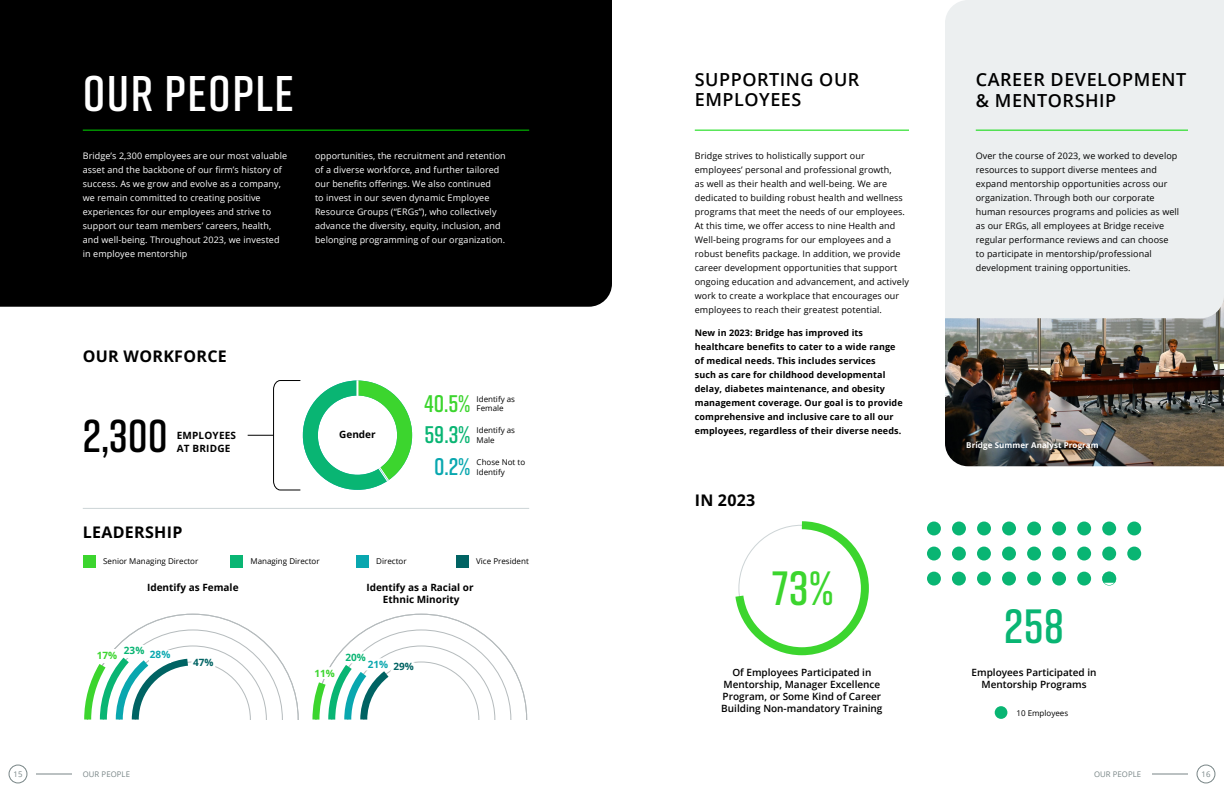
<style>
.page{position:relative;width:1224px;height:792px;background:#fff}
.page>*{position:absolute;margin:0;border:0;box-sizing:border-box;transform-origin:0 0}
.Title_Style{font:600 50px "Rift";letter-spacing:.03em;color:#fff}
.t1{font:600 48px "Rift";color:#3cd52e}
.t2{font:600 48px "Rift";color:#09b573}
.t3{font:600 46px "Rift";color:#000}
.t4{font:600 24px "Rift";color:#3cd52e}
.t5{font:600 24px "Rift";color:#09b573}
.t6{font:600 24px "Rift";color:#09a7af}
.Subtitle_Style{font:600 18px/21px "Open Sans";letter-spacing:.03em;color:#000}
.t7{font:700 16px "Open Sans";letter-spacing:.02em;color:#000}
.t8{font:600 10px/12px "Open Sans";color:#000;text-align:center}
.t9{font:700 10px/12px "Open Sans";color:#000;text-align:center}
.t10{font:700 10px/13px "Open Sans";letter-spacing:.02em;color:#000}
.t11{font:700 10px "Open Sans";color:#09b573}
.t12{font:700 10px "Open Sans";color:#3cd52e}
.t13{font:700 10px "Open Sans";color:#09a7af}
.t14{font:700 10px "Open Sans";color:#006363}
.Paragraph_Style{font:9px/14px "Open Sans";letter-spacing:.01em;color:#000}
.Paragraph_Style-2{font:9px/14px "Open Sans";letter-spacing:.01em;color:#fff}
.Paragraph_Style-3{font:700 9px/14px "Open Sans";letter-spacing:.01em;color:#000}
.t15{font:8px/9.6px "Open Sans";color:#000}
.Paragraph_Style-4{font:700 8px "Open Sans";letter-spacing:.01em;color:#fff}
.Numbers___Callouts_2{font:7.8px "Open Sans";letter-spacing:.01em;color:#788586}
.s1{color:#09a7af}
.s2{color:#006363}
</style>
<div class="page">
<div style="left:0;top:0;width:612px;height:307px;background:#000"></div>
<img style="left:945px;top:318px;width:279px;height:148px">
<div style="left:945px;top:0;width:279px;height:318px;background:#eceff0"></div>
<hr style="left:976px;top:130px;width:212px;height:1px;background:#00d900">
<svg style="left:735px;top:521px;width:134px;height:135px"></svg>
<div style="left:995px;top:706px;width:12px;height:13px;background:#09b573;border-radius:50%"></div>
<div style="left:952px;top:522px;width:14px;height:13px;background:#09b573;border-radius:50%"></div>
<div style="left:952px;top:547px;width:14px;height:13px;background:#09b573;border-radius:50%"></div>
<div style="left:952px;top:572px;width:14px;height:14px;background:#09b573;border-radius:50%"></div>
<div style="left:927px;top:522px;width:14px;height:13px;background:#09b573;border-radius:50%"></div>
<div style="left:927px;top:547px;width:14px;height:13px;background:#09b573;border-radius:50%"></div>
<div style="left:927px;top:572px;width:14px;height:14px;background:#09b573;border-radius:50%"></div>
<div style="left:977px;top:522px;width:14px;height:13px;background:#09b573;border-radius:50%"></div>
<div style="left:977px;top:547px;width:14px;height:13px;background:#09b573;border-radius:50%"></div>
<div style="left:977px;top:572px;width:14px;height:14px;background:#09b573;border-radius:50%"></div>
<div style="left:1127px;top:547px;width:14px;height:13px;background:#09b573;border-radius:50%"></div>
<div style="left:1002px;top:522px;width:14px;height:13px;background:#09b573;border-radius:50%"></div>
<div style="left:1002px;top:547px;width:14px;height:13px;background:#09b573;border-radius:50%"></div>
<div style="left:1002px;top:572px;width:14px;height:14px;background:#09b573;border-radius:50%"></div>
<div style="left:1077px;top:572px;width:14px;height:14px;background:#09b573;border-radius:50%"></div>
<svg style="left:1102px;top:572px;width:14px;height:14px"></svg>
<div style="left:1027px;top:522px;width:14px;height:13px;background:#09b573;border-radius:50%"></div>
<div style="left:1027px;top:547px;width:14px;height:13px;background:#09b573;border-radius:50%"></div>
<div style="left:1027px;top:572px;width:14px;height:14px;background:#09b573;border-radius:50%"></div>
<div style="left:1077px;top:547px;width:14px;height:13px;background:#09b573;border-radius:50%"></div>
<div style="left:1102px;top:547px;width:14px;height:13px;background:#09b573;border-radius:50%"></div>
<div style="left:1052px;top:522px;width:14px;height:13px;background:#09b573;border-radius:50%"></div>
<div style="left:1052px;top:547px;width:14px;height:13px;background:#09b573;border-radius:50%"></div>
<div style="left:1052px;top:572px;width:14px;height:14px;background:#09b573;border-radius:50%"></div>
<div style="left:1077px;top:522px;width:14px;height:13px;background:#09b573;border-radius:50%"></div>
<div style="left:1102px;top:522px;width:14px;height:13px;background:#09b573;border-radius:50%"></div>
<div style="left:1127px;top:522px;width:14px;height:13px;background:#09b573;border-radius:50%"></div>
<hr style="left:695px;top:130px;width:214px;height:1px;background:#00d900">
<hr style="left:83px;top:508px;width:446px;height:1px;background:#cdd4d6">
<div style="left:83px;top:555px;width:12px;height:13px;background:#3cd52e"></div>
<div style="left:230px;top:555px;width:13px;height:13px;background:#09b573"></div>
<div style="left:356px;top:555px;width:12px;height:13px;background:#09a7af"></div>
<div style="left:456px;top:555px;width:12px;height:13px;background:#006363"></div>
<svg style="left:84px;top:614px;width:214px;height:106px"></svg>
<svg style="left:312px;top:614px;width:215px;height:106px"></svg>
<svg style="left:248px;top:380px;width:165px;height:111px"></svg>
<hr style="left:83px;top:130px;width:446px;height:1px;background:#00d900">
<div style="left:1197px;top:765px;width:18px;height:18px;border:1px solid #788586;border-radius:50%"></div>
<hr style="left:1152px;top:774px;width:36px;height:1px;background:#788586">
<div style="left:9px;top:765px;width:18px;height:18px;border:1px solid #788586;border-radius:50%"></div>
<hr style="left:36px;top:774px;width:36px;height:1px;background:#788586">
<p class="Title_Style" style="left:83px;top:58px;width:213px">OUR PEOPLE</p>
<p class="Paragraph_Style-2" style="left:83px;top:148px;width:206px">Bridge’s 2,300 employees are our most valuable asset and the backbone of our firm’s history of success. As we grow and evolve as a company, we remain committed to creating positive experiences for our employees and strive to support our team members’ careers, health, and well-being. Throughout 2023, we invested in employee mentorship</p>
<p class="Paragraph_Style-2" style="left:315px;top:148px;width:192px">opportunities, the recruitment and retention of a diverse workforce, and further tailored our benefits offerings. We also continued<br>to invest in our seven dynamic Employee Resource Groups (“ERGs”), who collectively advance the diversity, equity, inclusion, and belonging programming of our organization.</p>
<p class="t7" style="left:83px;top:345px;width:146px">OUR WORKFORCE</p>
<p class="t3" style="left:83px;top:403px;width:87px">2,300</p>
<p class="t10" style="left:177px;top:428px;width:61px">EMPLOYEES<br>AT BRIDGE</p>
<p class="t7" style="left:83px;top:521px;width:101px">LEADERSHIP</p>
<p class="t9" style="left:339px;top:429px;width:38px">Gender</p>
<p class="t4" style="left:425px;top:386px;width:47px">40.5%</p>
<p class="t15" style="left:477px;top:394px;width:40px">Identify as<br>Female</p>
<p class="t5" style="left:424px;top:418px;width:48px">59.3%</p>
<p class="t15" style="left:477px;top:425px;width:40px">Identify as<br>Male</p>
<p class="t6" style="left:434px;top:450px;width:38px">0.2%</p>
<p class="t15" style="left:477px;top:457px;width:50px">Chose Not to<br>Identify</p>
<p class="t15" style="left:103px;top:556px;width:97px">Senior Managing Director</p>
<p class="t15" style="left:251px;top:556px;width:71px">Managing Director</p>
<p class="t15" style="left:376px;top:556px;width:32px">Director</p>
<p class="t15" style="left:476px;top:556px;width:54px">Vice President</p>
<p class="t9" style="left:147px;top:581px;width:93px">Identify as Female</p>
<p class="t9" style="left:366px;top:581px;width:109px">Identify as a Racial or<br>Ethnic Minority</p>
<p class="t12" style="left:97px;top:648px;width:22px">17%</p>
<p class="t11" style="left:124px;top:644px;width:48px">23% <span class="s1">28%</span></p>
<p class="t14" style="left:193px;top:655px;width:22px">47%</p>
<p class="t12" style="left:314px;top:666px;width:22px">11%</p>
<p class="t11" style="left:346px;top:650px;width:22px">20%</p>
<p class="t13" style="left:368px;top:657px;width:48px">21% <span class="s2">29%</span></p>
<p class="Subtitle_Style" style="left:695px;top:69px;width:166px;line-height:20px">SUPPORTING OUR<br>EMPLOYEES</p>
<p class="Paragraph_Style" style="left:695px;top:148px;width:216px">Bridge strives to holistically support our employees’ personal and professional growth,<br>as well as their health and well-being. We are dedicated to building robust health and wellness programs that meet the needs of our employees.<br>At this time, we offer access to nine Health and Well-being programs for our employees and a robust benefits package. In addition, we provide career development opportunities that support ongoing education and advancement, and actively work to create a workplace that encourages our employees to reach their greatest potential.</p>
<p class="Paragraph_Style-3" style="left:695px;top:325px;width:209px">New in 2023: Bridge has improved its healthcare benefits to cater to a wide range of medical needs. This includes services<br>such as care for childhood developmental delay, diabetes maintenance, and obesity management coverage. Our goal is to provide comprehensive and inclusive care to all our employees, regardless of their diverse needs.</p>
<p class="t7" style="left:695px;top:490px;width:62px">IN 2023</p>
<p class="t1" style="left:772px;top:554px;width:63px">73%</p>
<p class="Subtitle_Style" style="left:976px;top:68px;width:212px">CAREER DEVELOPMENT &amp; MENTORSHIP</p>
<p class="Paragraph_Style" style="left:976px;top:148px;width:205px">Over the course of 2023, we worked to develop resources to support diverse mentees and expand mentorship opportunities across our organization. Through both our corporate human resources programs and policies as well as our ERGs, all employees at Bridge receive regular performance reviews and can choose to participate in mentorship/professional development training opportunities.</p>
<p class="Paragraph_Style-4" style="left:966px;top:439px;width:134px">Bridge Summer Analyst Program</p>
<p class="t2" style="left:1004px;top:592px;width:61px">258</p>
<p class="t8" style="left:721px;top:666px;width:163px">Of Employees Participated in<br>Mentorship, Manager Excellence<br>Program, or Some Kind of Career<br>Building Non-mandatory Training</p>
<p class="t8" style="left:972px;top:666px;width:127px">Employees Participated in<br>Mentorship Programs</p>
<p class="t15" style="left:1017px;top:708px;width:53px">10 Employees</p>
<p class="Numbers___Callouts_2" style="left:13px;top:769px;width:11px">15</p>
<p class="Numbers___Callouts_2" style="left:83px;top:769px;width:49px">OUR PEOPLE</p>
<p class="Numbers___Callouts_2" style="left:1094px;top:769px;width:49px">OUR PEOPLE</p>
<p class="Numbers___Callouts_2" style="left:1201px;top:769px;width:11px">16</p>
</div>
